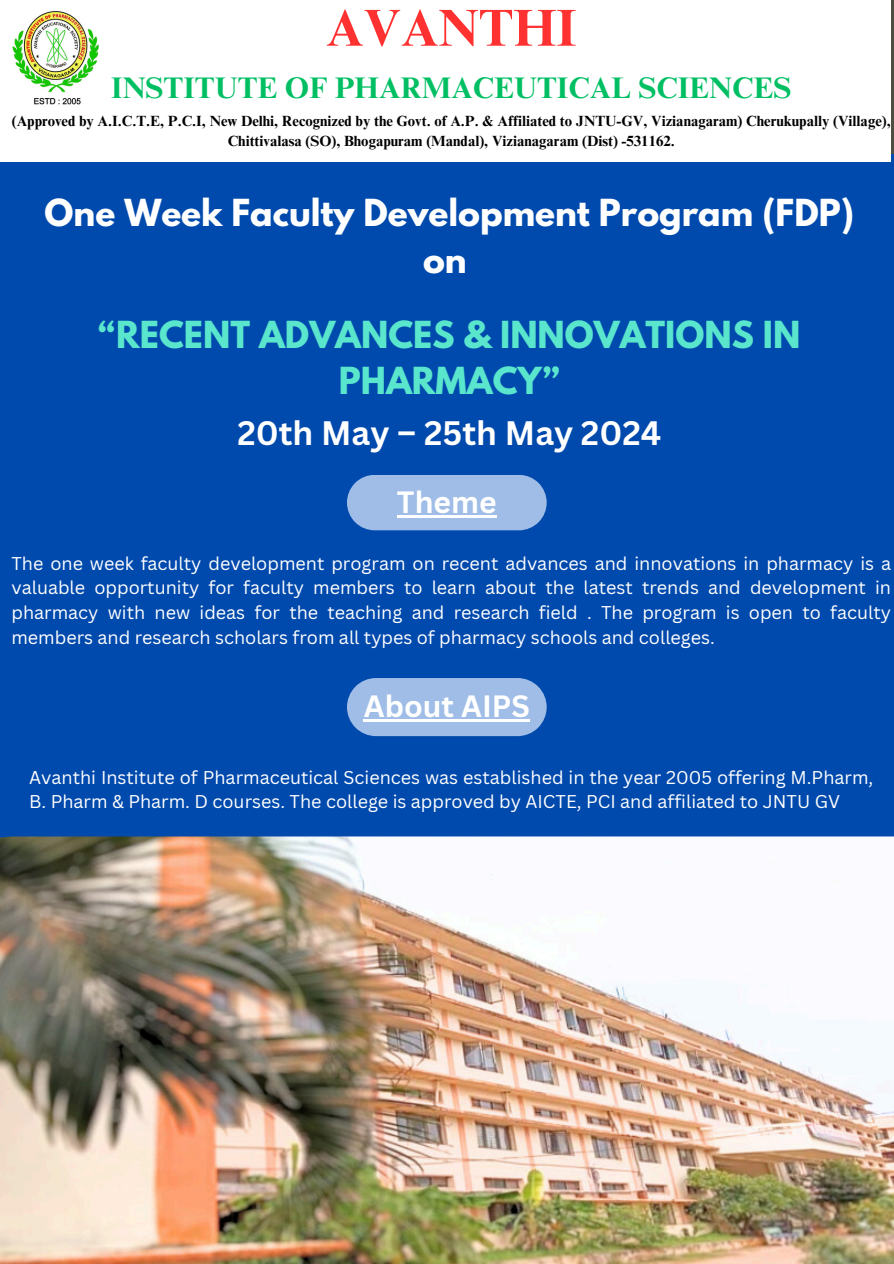
<style>
.page{position:relative;width:894px;height:1264px;background:#fff}
.page>*{position:absolute;margin:0;border:0;box-sizing:border-box;transform-origin:0 0}
.t1{font:700 52.05px "Times NRMT Pro";color:#ff3131}
.t2{font:700 33px/46.2px "League Spartan";color:#fff;text-align:center}
.t3{font:700 33px/46.2px "League Spartan";color:#5ae6cd;text-align:center}
.t4{font:700 33px "Canva Sans";color:#fff}
.t5{font:700 30px "Canva Sans";color:#fff}
.t6{font:700 29.7px "Times NRMT Pro";color:#00bf63}
.t7{font:18px/24.8px "Canva Sans";color:#fff;text-align:justify}
.t8{font:700 14.7px/20.2px "Times NRMT Pro";color:#000;text-align:center}
</style>
<div class="page">
<div style="left:0;top:154px;width:893px;height:1109px;background:#004aad"></div>
<div style="left:0;top:0;width:890px;height:161px;background:#fff"></div>
<img style="left:12px;top:11px;width:87px;height:94px">
<svg style="left:347px;top:678px;width:199px;height:58px;background:#94b5e2"></svg>
<hr style="left:363px;top:719px;width:166px;height:3px;background:#fff">
<svg style="left:347px;top:475px;width:199px;height:55px;background:#96b7e3"></svg>
<hr style="left:397px;top:515px;width:99px;height:2px;background:#fff">
<img style="left:0;top:836px;width:893px;height:427px">
<p class="t1" style="left:326px;top:8px;width:252px">AVANTHI</p>
<h1 class="t6" style="left:111px;top:76px;width:681px">INSTITUTE OF PHARMACEUTICAL SCIENCES</h1>
<h1 class="t8" style="left:12px;top:112px;width:880px">(Approved by A.I.C.T.E, P.C.I, New Delhi, Recognized by the Govt. of A.P. &amp; Affiliated to JNTU-GV, Vizianagaram) Cherukupally (Village),<br>Chittivalasa (SO), Bhogapuram (Mandal), Vizianagaram (Dist) -531162.</h1>
<h1 class="t2" style="left:45px;top:194px;width:810px">One Week Faculty Development Program (FDP) on</h1>
<h2 class="t3" style="left:98px;top:316px;width:703px">“RECENT ADVANCES &amp; INNOVATIONS IN<br>PHARMACY”</h2>
<h2 class="t4" style="left:237px;top:409px;width:425px">20th May – 25th May 2024</h2>
<p class="t5" style="left:397px;top:481px;width:101px">Theme</p>
<h1 class="t7" style="left:11px;top:550px;width:880px">The one week faculty development program on recent advances and innovations in pharmacy is a valuable opportunity for faculty members to learn about the latest trends and development in pharmacy with new ideas for the teaching and research field . The program is open to faculty members and research scholars from all types of pharmacy schools and colleges.</h1>
<p class="t5" style="left:363px;top:685px;width:167px">About AIPS</p>
<h2 class="t7" style="left:29px;top:764px;width:845px">Avanthi Institute of Pharmaceutical Sciences was established in the year 2005 offering M.Pharm,<br>B. Pharm &amp; Pharm. D courses. The college is approved by AICTE, PCI and affiliated to JNTU GV</h2>
</div>
